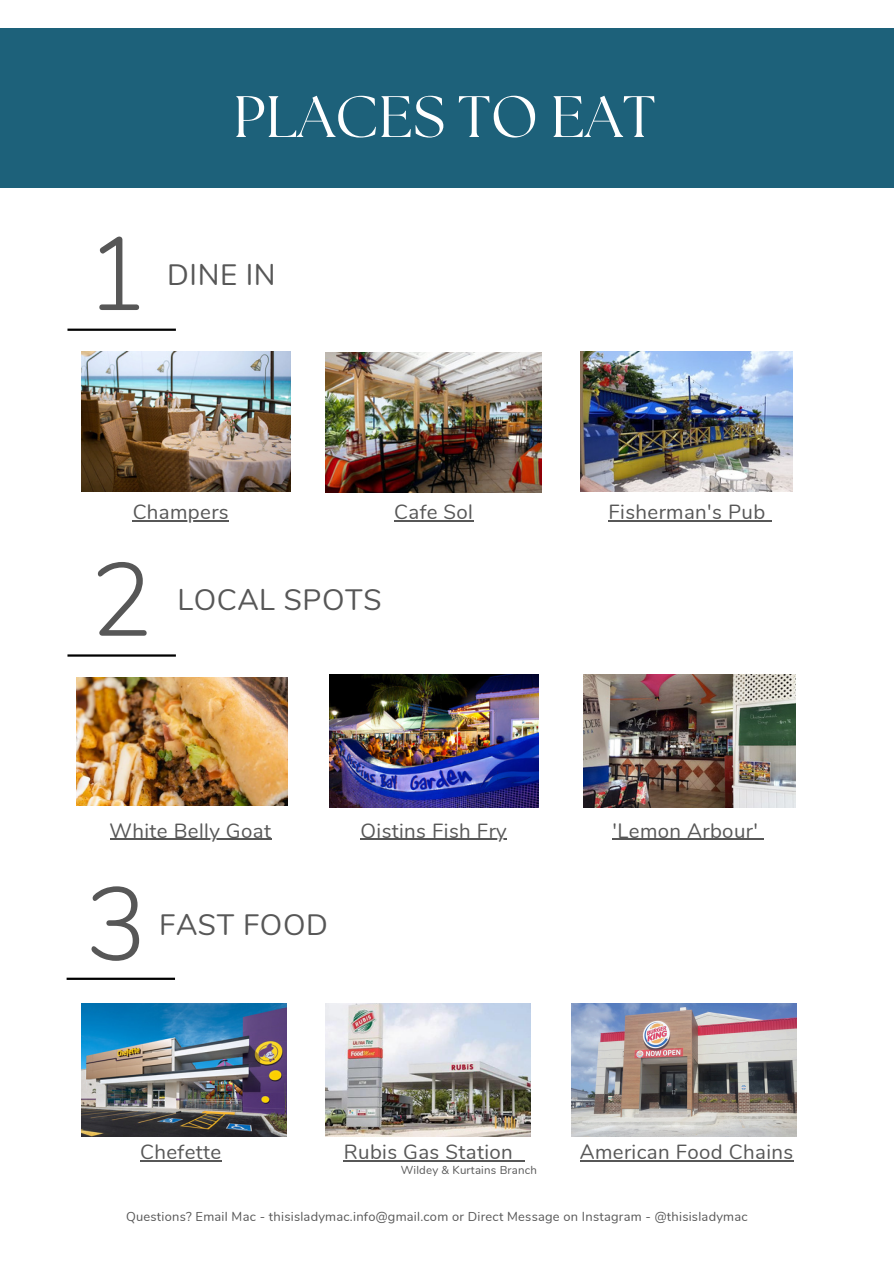
<style>
.page{position:relative;width:894px;height:1264px;background:#fff}
.page>*{position:absolute;margin:0;border:0;box-sizing:border-box;transform-origin:0 0}
.t1{font:300 103.35px "Nunito";color:#575757}
.t2{font:58.2px "The Seasons";letter-spacing:.005em;color:#fff}
.t3{font:29.4px "Nunito";letter-spacing:.02em;color:#575757}
.t4{font:20.4px "Nunito";letter-spacing:.02em;color:#575757}
.t5{font:12.9px "Nunito";letter-spacing:.02em;color:#575757}
.t6{font:11.4px "Nunito";letter-spacing:.02em;color:#575757}
</style>
<div class="page">
<hr style="left:67px;top:328px;width:109px;height:3px;background:#000">
<hr style="left:67px;top:654px;width:109px;height:2px;background:#000">
<hr style="left:67px;top:977px;width:108px;height:2px;background:#000">
<div style="left:0;top:28px;width:893px;height:160px;background:#1d617a"></div>
<img style="left:81px;top:352px;width:209px;height:139px">
<img style="left:326px;top:353px;width:215px;height:139px">
<img style="left:580px;top:352px;width:212px;height:139px">
<img style="left:329px;top:674px;width:209px;height:133px">
<img style="left:583px;top:674px;width:212px;height:133px">
<img style="left:81px;top:1003px;width:205px;height:133px">
<img style="left:326px;top:1003px;width:204px;height:133px">
<img style="left:571px;top:1003px;width:225px;height:133px">
<img style="left:76px;top:677px;width:212px;height:129px">
<hr style="left:110px;top:838px;width:161px;height:2px;background:#575757">
<hr style="left:140px;top:1160px;width:81px;height:1px;background:#575757">
<hr style="left:133px;top:520px;width:96px;height:1px;background:#575757">
<hr style="left:394px;top:520px;width:79px;height:1px;background:#575757">
<hr style="left:608px;top:520px;width:157px;height:1px;background:#575757">
<hr style="left:360px;top:838px;width:147px;height:2px;background:#575757">
<hr style="left:612px;top:838px;width:146px;height:2px;background:#575757">
<hr style="left:343px;top:1160px;width:170px;height:1px;background:#575757">
<hr style="left:579px;top:1160px;width:214px;height:1px;background:#575757">
<p class="t2" style="left:233px;top:90px;width:423px">PLACES TO EAT</p>
<p class="t1" style="left:86px;top:205px;width:64px">1</p>
<p class="t3" style="left:167px;top:255px;width:110px">DINE IN</p>
<p class="t4" style="left:133px;top:498px;width:97px">Champers</p>
<p class="t4" style="left:394px;top:498px;width:80px">Cafe Sol</p>
<p class="t4" style="left:608px;top:498px;width:158px">Fisherman's Pub</p>
<p class="t1" style="left:91px;top:531px;width:64px">2</p>
<h3 class="t3" style="left:177px;top:580px;width:206px">LOCAL SPOTS</h3>
<p class="t4" style="left:110px;top:817px;width:163px">White Belly Goat</p>
<p class="t1" style="left:85px;top:855px;width:64px">3</p>
<p class="t3" style="left:159px;top:905px;width:170px">FAST FOOD</p>
<p class="t4" style="left:360px;top:817px;width:148px">Oistins Fish Fry</p>
<h3 class="t4" style="left:612px;top:817px;width:147px">'Lemon Arbour'</h3>
<p class="t4" style="left:140px;top:1138px;width:82px">Chefette</p>
<p class="t4" style="left:343px;top:1138px;width:170px">Rubis Gas Station</p>
<p class="t4" style="left:579px;top:1138px;width:215px">American Food Chains</p>
<h4 class="t6" style="left:400px;top:1162px;width:138px">Wildey &amp; Kurtains Branch</h4>
<p class="t5" style="left:126px;top:1208px;width:623px">Questions? Email Mac - thisisladymac.info@gmail.com or Direct Message on Instagram - @thisisladymac</p>
</div>
